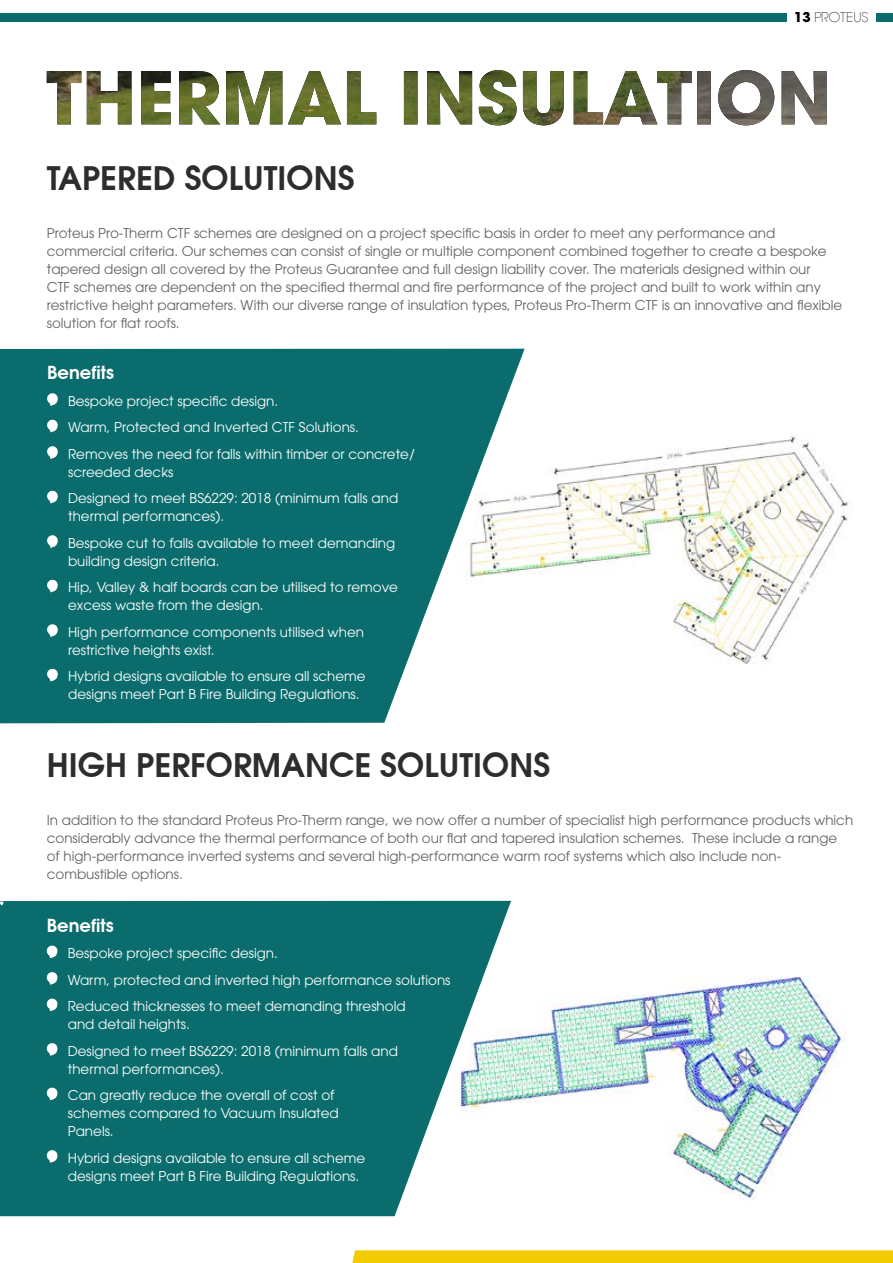
<style>
.page{position:relative;width:893px;height:1263px;background:#fff}
.page>*{position:absolute;margin:0;border:0;box-sizing:border-box;transform-origin:0 0}
.t1{font:600 32.4px "Avant Garde";color:#2d2d2c}
.t2{font:600 18px "Avant Garde";color:#fff}
.t3{font:13.5px/18px "ITC Avant Garde Pro";color:#646363}
.t4{font:13.5px/26.5px "ITC Avant Garde Pro";color:#fff}
.t5{font:200 13.5px "Avant Garde LT";color:#000}
.s1{font-family:"ITC Avant Garde Pro";font-weight:700}
</style>
<div class="page">
<svg style="left:352px;top:1250px;width:541px;height:13px;background:#f3cd07"></svg>
<div style="left:0;top:13px;width:787px;height:9px;background:#0a6c6c"></div>
<div style="left:876px;top:14px;width:17px;height:8px;background:#0a6c6c"></div>
<img style="left:511px;top:976px;width:335px;height:224px">
<img style="left:525px;top:433px;width:327px;height:232px">
<svg style="left:0;top:901px;width:511px;height:315px;background:#247c7c"></svg>
<svg style="left:0;top:901px;width:3px;height:4px"></svg>
<svg style="left:0;top:349px;width:525px;height:374px;background:#2a7f7f"></svg>
<svg style="left:47px;top:393px;width:11px;height:13px"></svg>
<svg style="left:47px;top:419px;width:11px;height:13px"></svg>
<svg style="left:47px;top:446px;width:11px;height:13px"></svg>
<svg style="left:47px;top:490px;width:11px;height:13px"></svg>
<svg style="left:47px;top:535px;width:11px;height:13px"></svg>
<svg style="left:47px;top:579px;width:11px;height:13px"></svg>
<svg style="left:47px;top:624px;width:11px;height:13px"></svg>
<svg style="left:47px;top:668px;width:11px;height:13px"></svg>
<svg style="left:46px;top:945px;width:12px;height:13px"></svg>
<svg style="left:46px;top:971px;width:12px;height:14px"></svg>
<svg style="left:46px;top:998px;width:12px;height:13px"></svg>
<svg style="left:46px;top:1042px;width:12px;height:14px"></svg>
<svg style="left:46px;top:1087px;width:12px;height:13px"></svg>
<svg style="left:46px;top:1149px;width:12px;height:14px"></svg>
<img style="left:47px;top:70px;width:780px;height:55px">
<p class="t5" style="left:794px;top:9px;width:76px"><span class="s1">13</span> PROTEUS</p>
<h1 class="t1" style="left:47px;top:157px;width:309px">TAPERED SOLUTIONS</h1>
<p class="t3" style="left:47px;top:224px;width:797px">Proteus Pro-Therm CTF schemes are designed on a project specific basis in order to meet any performance and commercial criteria. Our schemes can consist of single or multiple component combined together to create a bespoke tapered design all covered by the Proteus Guarantee and full design liability cover. The materials designed within our<br>CTF schemes are dependent on the specified thermal and fire performance of the project and built to work within any restrictive height parameters. With our diverse range of insulation types, Proteus Pro-Therm CTF is an innovative and flexible solution for flat roofs.</p>
<h2 class="t2" style="left:47px;top:361px;width:68px">Benefits</h2>
<p class="t4" style="left:68px;top:387px;width:348px">Bespoke project specific design.<br>Warm, Protected and Inverted CTF Solutions.<br>Removes the need for falls within timber or concrete/</p>
<p class="t4" style="left:68px;top:458px;width:332px">screeded decks<br>Designed to meet BS6229: 2018 (minimum falls and</p>
<p class="t4" style="left:68px;top:503px;width:329px">thermal performances).<br>Bespoke cut to falls available to meet demanding</p>
<p class="t4" style="left:68px;top:547px;width:331px">building design criteria.<br>Hip, Valley &amp; half boards can be utilised to remove</p>
<p class="t4" style="left:68px;top:592px;width:297px">excess waste from the design.<br>High performance components utilised when</p>
<p class="t4" style="left:68px;top:636px;width:299px">restrictive heights exist.<br>Hybrid designs available to ensure all scheme</p>
<p class="t4" style="left:68px;top:681px;width:293px">designs meet Part B Fire Building Regulations.</p>
<h1 class="t1" style="left:47px;top:744px;width:505px">HIGH PERFORMANCE SOLUTIONS</h1>
<p class="t3" style="left:47px;top:811px;width:808px">In addition to the standard Proteus Pro-Therm range, we now offer a number of specialist high performance products which considerably advance the thermal performance of both our flat and tapered insulation schemes. These include a range of high-performance inverted systems and several high-performance warm roof systems which also include non&shy;combustible options.</p>
<h2 class="t2" style="left:47px;top:913px;width:68px">Benefits</h2>
<p class="t4" style="left:68px;top:940px;width:384px">Bespoke project specific design.<br>Warm, protected and inverted high performance solutions<br>Reduced thicknesses to meet demanding threshold</p>
<p class="t4" style="left:68px;top:1011px;width:332px">and detail heights.<br>Designed to meet BS6229: 2018 (minimum falls and</p>
<p class="t4" style="left:68px;top:1055px;width:268px">thermal performances).<br>Can greatly reduce the overall of cost of</p>
<p class="t4" style="left:68px;top:1104px;width:273px;line-height:18px">schemes compared to Vacuum Insulated<br>Panels.</p>
<p class="t4" style="left:68px;top:1148px;width:299px;line-height:18px">Hybrid designs available to ensure all scheme designs meet Part B Fire Building Regulations.</p>
</div>
